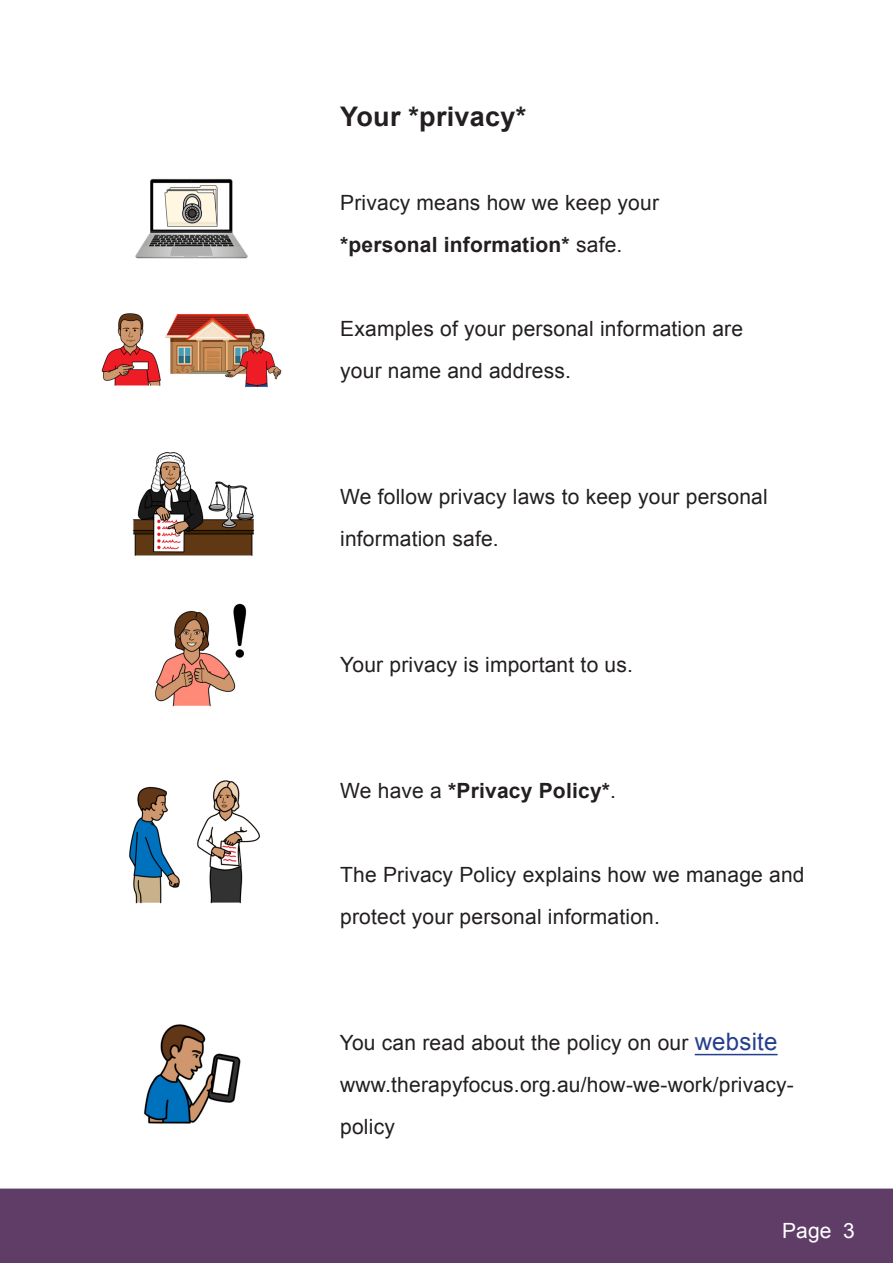
<style>
.page{position:relative;width:893px;height:1263px;background:#fff}
.page>*{position:absolute;margin:0;border:0;box-sizing:border-box;transform-origin:0 0}
.t1{font:700 27px "Arial";letter-spacing:.01em;color:#231f20}
.t2{font:21px/42px "Arial";letter-spacing:.01em;color:#231f20}
.t3{font:700 21px "Arial";letter-spacing:.01em;color:#231f20}
.t4{font:21px "Arial";color:#fff}
.s1{font-weight:700}
.s2{font-weight:400}
.s3{font-size:24px;color:#253f8e}
</style>
<div class="page">
<div style="left:1px;top:1188px;width:892px;height:75px;background:#5f3d67"></div>
<svg style="left:0;top:1188px;width:1px;height:75px"></svg>
<hr style="left:695px;top:1054px;width:83px;height:1px;background:#253f8e">
<img style="left:135px;top:178px;width:113px;height:81px">
<img style="left:163px;top:184px;width:56px;height:43px">
<img style="left:167px;top:314px;width:115px;height:74px">
<img style="left:101px;top:313px;width:66px;height:73px">
<img style="left:132px;top:452px;width:123px;height:104px">
<img style="left:129px;top:780px;width:131px;height:124px">
<img style="left:155px;top:603px;width:92px;height:104px">
<img style="left:144px;top:1024px;width:97px;height:100px">
<p class="t1" style="left:340px;top:99px;width:188px">Your *privacy*</p>
<p class="t2" style="left:340px;top:182px;width:320px">Privacy means how we keep your <span class="s1">*personal information*</span> safe.</p>
<p class="t2" style="left:340px;top:308px;width:404px">Examples of your personal information are your name and address.</p>
<p class="t2" style="left:340px;top:476px;width:429px">We follow privacy laws to keep your personal information safe.</p>
<p class="t2" style="left:340px;top:644px;width:294px">Your privacy is important to us.</p>
<p class="t3" style="left:340px;top:777px;width:277px"><span class="s2">We have a</span> *Privacy Policy*<span class="s2">.</span></p>
<p class="t2" style="left:340px;top:854px;width:466px">The Privacy Policy explains how we manage and protect your personal information.</p>
<p class="t2" style="left:340px;top:1022px;width:456px">You can read about the policy on our <span class="s3">website </span>www.therapyfocus.org.au/how-we-work/privacy&shy;policy</p>
<p class="t4" style="left:782px;top:1217px;width:74px">Page 3</p>
</div>
